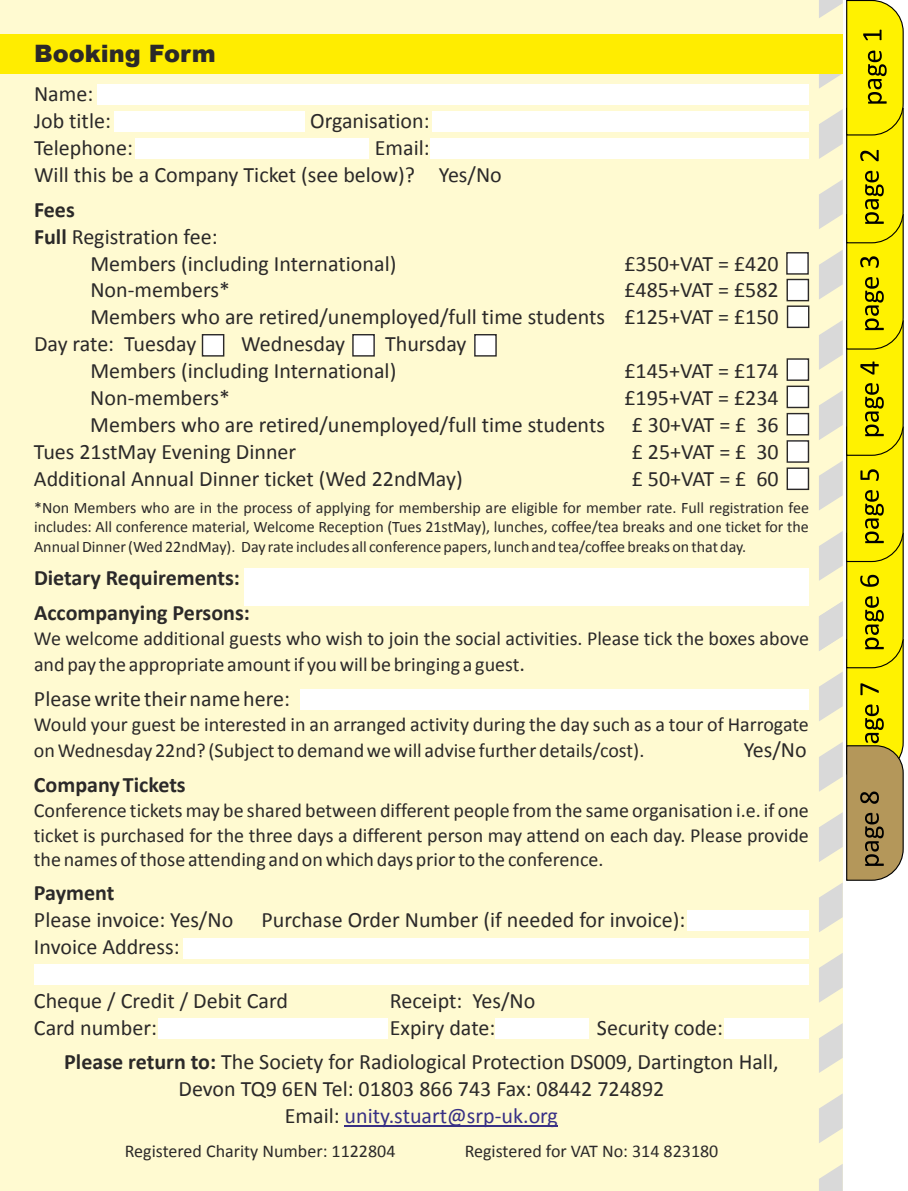
<style>
.page{position:relative;width:908px;height:1191px;background:#fff}
.page>*{position:absolute;margin:0;border:0;box-sizing:border-box;transform-origin:0 0}
.t1{font:900 24px "Arial";color:#2b2929}
.t2{font:22px/26.8px "Calibri";color:#2b2929}
.t3{font:700 22px/35px "Calibri";color:#2b2929}
.t4{font:20px/26.4px "Calibri";color:#2b2929}
.t5{font:18px "Calibri";color:#2b2929}
.t6{font:16px/19.6px "Calibri";color:#2b2929;text-align:justify}
.s1{font-weight:700}
.s2{font-size:22px}
.s3{color:#383085}
</style>
<div class="page">
<div style="left:0;top:0;width:842px;height:1191px;background:#fffad1"></div>
<svg style="left:819px;top:953px;width:23px;height:49px"></svg>
<svg style="left:819px;top:1024px;width:23px;height:49px"></svg>
<svg style="left:819px;top:1094px;width:23px;height:49px"></svg>
<svg style="left:819px;top:1164px;width:23px;height:27px"></svg>
<hr style="left:344px;top:1125px;width:214px;height:1px;background:#383085">
<div style="left:0;top:34px;width:842px;height:39px;background:#ffed00"></div>
<div style="left:97px;top:84px;width:711px;height:21px;background:#fff"></div>
<div style="left:114px;top:111px;width:190px;height:21px;background:#fff"></div>
<div style="left:136px;top:138px;width:233px;height:21px;background:#fff"></div>
<div style="left:430px;top:138px;width:378px;height:21px;background:#fff"></div>
<div style="left:432px;top:111px;width:376px;height:21px;background:#fff"></div>
<div style="left:244px;top:568px;width:564px;height:38px;background:#fff"></div>
<div style="left:300px;top:689px;width:508px;height:20px;background:#fff"></div>
<div style="left:183px;top:938px;width:625px;height:20px;background:#fff"></div>
<div style="left:34px;top:964px;width:774px;height:20px;background:#fff"></div>
<div style="left:686px;top:910px;width:122px;height:21px;background:#fff"></div>
<div style="left:158px;top:1018px;width:229px;height:20px;background:#fff"></div>
<div style="left:495px;top:1018px;width:93px;height:20px;background:#fff"></div>
<div style="left:723px;top:1018px;width:85px;height:20px;background:#fff"></div>
<div style="left:786px;top:253px;width:21px;height:21px;background:#fff"></div>
<div style="left:785px;top:252px;width:23px;height:23px;border:1px solid #2b2929"></div>
<div style="left:202px;top:335px;width:21px;height:21px;background:#fff"></div>
<div style="left:202px;top:334px;width:22px;height:22px;border:1px solid #2b2929"></div>
<div style="left:786px;top:279px;width:22px;height:22px;background:#fff"></div>
<div style="left:786px;top:279px;width:22px;height:22px;border:1px solid #2b2929"></div>
<div style="left:353px;top:335px;width:21px;height:21px;background:#fff"></div>
<div style="left:352px;top:334px;width:22px;height:22px;border:1px solid #2b2929"></div>
<div style="left:787px;top:306px;width:21px;height:21px;background:#fff"></div>
<div style="left:786px;top:305px;width:23px;height:23px;border:1px solid #2b2929"></div>
<div style="left:474px;top:335px;width:22px;height:21px;background:#fff"></div>
<div style="left:474px;top:334px;width:22px;height:22px;border:1px solid #2b2929"></div>
<div style="left:787px;top:359px;width:21px;height:21px;background:#fff"></div>
<div style="left:786px;top:358px;width:22px;height:23px;border:1px solid #2b2929"></div>
<div style="left:787px;top:386px;width:21px;height:21px;background:#fff"></div>
<div style="left:786px;top:385px;width:22px;height:23px;border:1px solid #2b2929"></div>
<div style="left:787px;top:413px;width:21px;height:22px;background:#fff"></div>
<div style="left:786px;top:413px;width:22px;height:22px;border:1px solid #2b2929"></div>
<div style="left:787px;top:441px;width:21px;height:21px;background:#fff"></div>
<div style="left:786px;top:440px;width:22px;height:23px;border:1px solid #2b2929"></div>
<div style="left:787px;top:468px;width:21px;height:21px;background:#fff"></div>
<div style="left:786px;top:467px;width:22px;height:23px;border:1px solid #2b2929"></div>
<svg style="left:818px;top:0;width:85px;height:932px"></svg>
<p class="t1" style="left:34px;top:36px;width:183px">Booking Form</p>
<p class="t2" style="left:34px;top:81px;width:78px">Name:<br>Job title:</p>
<p class="t2" style="left:310px;top:107px;width:121px">Organisation:</p>
<p class="t2" style="left:34px;top:134px;width:100px">Telephone:</p>
<p class="t2" style="left:34px;top:134px;width:469px;text-indent:340px">Email:<br>Will this be a Company Ticket (see below)? Yes/No</p>
<p class="t3" style="left:34px;top:192px;width:42px">Fees</p>
<p class="t2" style="left:34px;top:223px;width:185px"><span class="s1">Full</span> Registration fee:</p>
<p class="t2" style="left:90px;top:250px;width:307px">Members (including International)</p>
<p class="t2" style="left:624px;top:250px;width:156px">£350+VAT = £420</p>
<p class="t2" style="left:90px;top:277px;width:141px">Non-members*</p>
<p class="t2" style="left:624px;top:277px;width:156px">£485+VAT = £582</p>
<p class="t2" style="left:90px;top:304px;width:689px">Members who are retired/unemployed/full time students £125+VAT = £150</p>
<p class="t2" style="left:34px;top:330px;width:164px">Day rate: Tuesday</p>
<p class="t2" style="left:241px;top:330px;width:106px">Wednesday</p>
<p class="t2" style="left:90px;top:330px;width:377px;text-indent:294px">Thursday<br>Members (including International)</p>
<p class="t2" style="left:624px;top:357px;width:156px">£145+VAT = £174</p>
<p class="t2" style="left:90px;top:384px;width:141px">Non-members*</p>
<p class="t2" style="left:624px;top:384px;width:156px">£195+VAT = £234</p>
<p class="t2" style="left:90px;top:411px;width:689px">Members who are retired/unemployed/full time students £ 30+VAT = £ 36</p>
<p class="t2" style="left:34px;top:438px;width:264px">Tues 21stMay Evening Dinner</p>
<p class="t2" style="left:631px;top:438px;width:148px">£ 25+VAT = £ 30</p>
<p class="t2" style="left:34px;top:465px;width:430px">Additional Annual Dinner ticket (Wed 22ndMay)</p>
<p class="t2" style="left:631px;top:465px;width:148px">£ 50+VAT = £ 60</p>
<p class="t6" style="left:34px;top:498px;width:776px">*Non Members who are in the process of applying for membership are eligible for member rate. Full registration fee includes: All conference material, Welcome Reception (Tues 21stMay), lunches, coffee/tea breaks and one ticket for the AnnualDinner(Wed 22ndMay). Day rate includes all conference papers, lunch and tea/coffee breaks on that day.</p>
<p class="t3" style="left:34px;top:560px;width:217px">Dietary Requirements:<br>Accompanying Persons:</p>
<p class="t4" style="left:34px;top:625px;width:776px">We welcome additional guests who wish to join the social activities. Please tick the boxes above and pay the appropriate amountif youwill be bringing a guest<span class="s2">.</span></p>
<p class="t2" style="left:34px;top:685px;width:257px">Pleasewrite their name here:</p>
<p class="t4" style="left:34px;top:711px;width:776px">Would your guest be interested in an arranged activity during the day such as a tour of Harrogate onWednesday 22nd? (Subjectto demandwewill advise further details/cost).</p>
<p class="t2" style="left:743px;top:736px;width:64px">Yes/No</p>
<p class="t3" style="left:34px;top:767px;width:153px">Company Tickets</p>
<p class="t4" style="left:34px;top:798px;width:776px;line-height:24.4px;text-align:justify">Conference tickets may be shared between different people from the same organisation i.e. if one ticket is purchased for the three days a different person may attend on each day. Please provide the names ofthose attending and onwhich days priorto the conference.</p>
<p class="t3" style="left:34px;top:875px;width:82px">Payment</p>
<p class="t2" style="left:34px;top:906px;width:201px">Please invoice: Yes/No</p>
<p class="t2" style="left:261px;top:906px;width:425px">Purchase Order Number (if needed for invoice):</p>
<p class="t2" style="left:34px;top:933px;width:147px">Invoice Address:</p>
<p class="t2" style="left:34px;top:987px;width:255px">Cheque / Credit / Debit Card</p>
<p class="t2" style="left:389px;top:987px;width:147px">Receipt: Yes/No</p>
<p class="t2" style="left:34px;top:1014px;width:124px">Card number:</p>
<p class="t2" style="left:389px;top:1014px;width:107px">Expiry date:</p>
<p class="t2" style="left:64px;top:1009px;width:715px;line-height:35px;text-indent:532px">Security code:<br><span class="s1">Please return to:</span> The Society for Radiological Protection DS009, Dartington Hall,</p>
<p class="t2" style="left:178px;top:1075px;width:487px;text-align:center">Devon TQ9 6EN Tel: 01803 866 743 Fax: 08442 724892<br>Email: <span class="s3">unity.stuart@srp-uk.org</span></p>
<p class="t5" style="left:125px;top:1139px;width:272px">Registered Charity Number: 1122804</p>
<p class="t5" style="left:464px;top:1139px;width:255px">Registered for VAT No: 314 823180</p>
</div>
